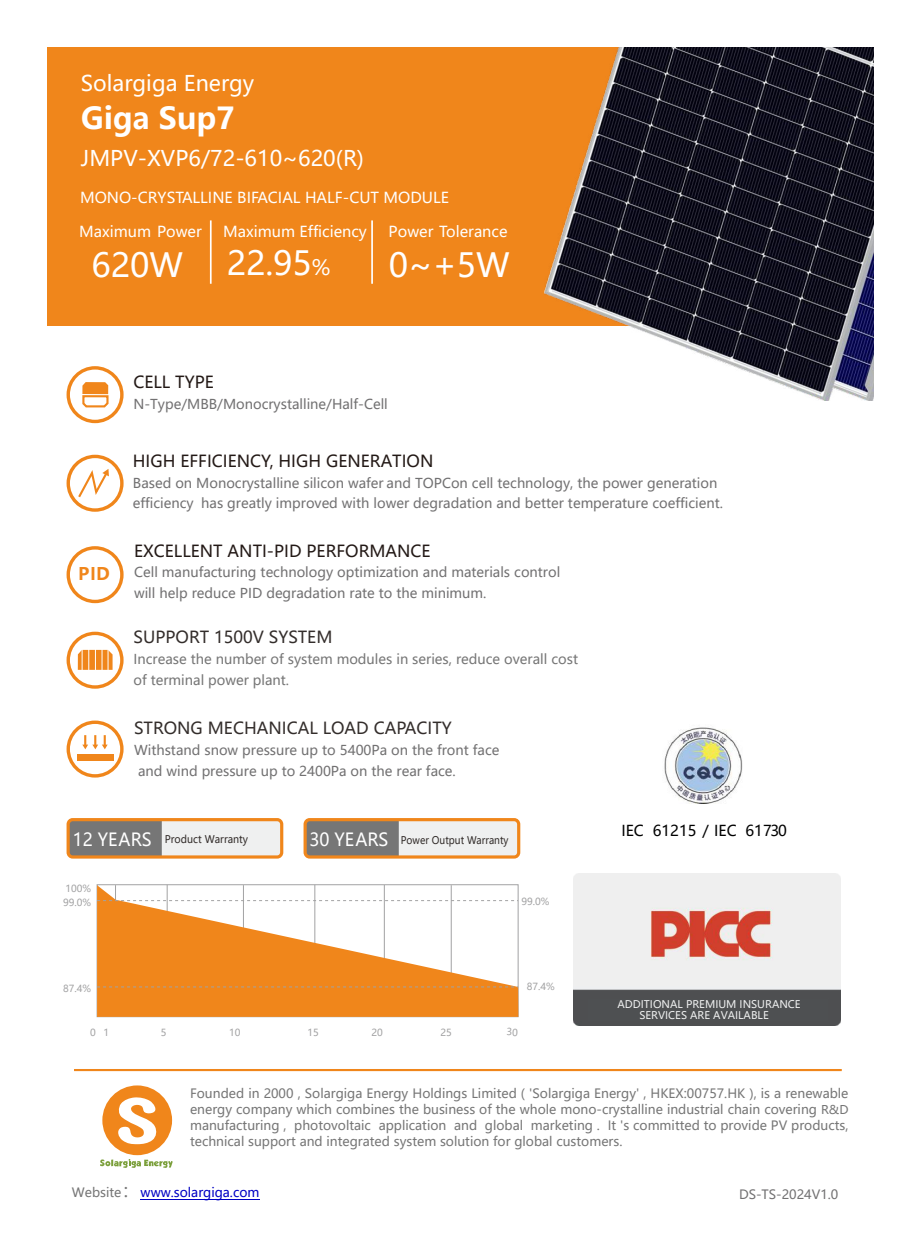
<style>
.page{position:relative;width:918px;height:1236px;background:#fff}
.page>*{position:absolute;margin:0;border:0;box-sizing:border-box;transform-origin:0 0}
.t1{font:33px "Microsoft Ya Hei";color:#fff}
.t2{font:700 30px "Microsoft Ya Hei";color:#fff}
.t3{font:21.45px "Microsoft Ya Hei";color:#fff}
.t4{font:18px "Microsoft Ya Hei";color:#fff;scale:.95 1}
.t5{font:700 17.4px "Microsoft Ya Hei";color:#f0861b}
.t6{font:16.5px "Microsoft Ya Hei";color:#231916}
.t7{font:16.5px "Microsoft Ya Hei";color:#332d2b}
.t8{font:15px "Microsoft Ya Hei";color:#fff}
.t9{font:15px "Microsoft Ya Hei";color:#000}
.t10{font:13.5px/19.6px "Microsoft Ya Hei";color:#727172}
.t11{font:13.5px "Microsoft Ya Hei";color:#767676}
.t12{font:12.75px/16px "Microsoft Ya Hei";color:#767676;text-align:justify}
.t13{font:12.75px "Microsoft Ya Hei";color:#0000c4}
.t14{font:12.75px "Microsoft Ya Hei";color:#727172}
.t15{font:10.5px/11.6px "Microsoft Ya Hei";color:#eff0f0}
.t16{font:10.5px "Microsoft Ya Hei";color:#332d2b;scale:.9 1}
.t17{font:10.5px "Microsoft Ya Hei";color:#332d2b;scale:.94 1}
.t18{font:9.75px/14px "Microsoft Ya Hei";color:#a2a2a3}
.s1{font-size:21px}
.s2{font-size:18px;color:#fff}
.s3{font-size:12px}
.s4{color:#767676}
.s5{font-size:18px;color:#767676}
</style>
<div class="page">
<div style="left:47px;top:48px;width:825px;height:278px;background:#f0861b"></div>
<hr style="left:210px;top:220px;width:2px;height:64px;background:#fff">
<div style="left:67px;top:366px;width:57px;height:57px;border:3px solid #f0861b;border-radius:50%"></div>
<svg style="left:82px;top:382px;width:27px;height:26px"></svg>
<div style="left:67px;top:455px;width:57px;height:57px;border:3px solid #f0861b;border-radius:50%"></div>
<svg style="left:76px;top:469px;width:33px;height:31px"></svg>
<div style="left:67px;top:632px;width:57px;height:57px;border:3px solid #f0861b;border-radius:50%"></div>
<svg style="left:78px;top:649px;width:35px;height:21px"></svg>
<div style="left:67px;top:546px;width:57px;height:57px;border:3px solid #f0861b;border-radius:50%"></div>
<div style="left:67px;top:721px;width:57px;height:57px;border:3px solid #f0861b;border-radius:50%"></div>
<div style="left:77px;top:754px;width:36px;height:7px;background:#f0861b"></div>
<svg style="left:82px;top:735px;width:26px;height:14px"></svg>
<hr style="left:371px;top:220px;width:2px;height:64px;background:#fff">
<hr style="left:74px;top:1069px;width:768px;height:2px;background:#f0861b">
<img style="left:573px;top:874px;width:267px;height:152px">
<div style="left:102px;top:1085px;width:70px;height:70px;background:#f0861b;border-radius:50%"></div>
<svg style="left:118px;top:1097px;width:39px;height:47px"></svg>
<svg style="left:100px;top:1159px;width:73px;height:9px"></svg>
<div style="left:68px;top:820px;width:214px;height:37px;background:#eff0f0;border-radius:5px"></div>
<div style="left:71px;top:822px;width:91px;height:33px;background:#767676"></div>
<div style="left:67px;top:818px;width:216px;height:41px;border:3px solid #f0861b;border-radius:5px"></div>
<div style="left:305px;top:820px;width:214px;height:37px;background:#eff0f0;border-radius:5px"></div>
<div style="left:308px;top:822px;width:91px;height:33px;background:#767676"></div>
<div style="left:304px;top:818px;width:216px;height:41px;border:3px solid #f0861b;border-radius:5px"></div>
<svg style="left:97px;top:885px;width:421px;height:132px;fill:#f0861b"></svg>
<svg style="left:97px;top:900px;width:421px;height:1px"></svg>
<svg style="left:97px;top:987px;width:421px;height:1px"></svg>
<img style="left:545px;top:47px;width:328px;height:354px">
<div style="left:587px;top:998px;width:242px;height:24px;background:#4e5052"></div>
<img style="left:664px;top:727px;width:79px;height:76px">
<hr style="left:140px;top:1199px;width:120px;height:1px;background:#0000c4">
<h3 class="t3" style="left:81px;top:68px;width:175px">Solargiga Energy</h3>
<h2 class="t2" style="left:81px;top:97px;width:156px">Giga Sup7</h2>
<h3 class="t3" style="left:81px;top:144px;width:285px">JMPV-XVP6/72-610~620(R)</h3>
<p class="t8" style="left:80px;top:187px;width:371px">MONO-CRYSTALLINE BIFACIAL HALF-CUT MODULE</p>
<p class="t8" style="left:79px;top:222px;width:124px">Maximum Power</p>
<p class="t8" style="left:223px;top:222px;width:145px">Maximum Efficiency</p>
<h1 class="t1" style="left:91px;top:243px;width:93px">620W</h1>
<h1 class="t1" style="left:227px;top:240px;width:105px">22.95<span class="s1">%</span></h1>
<p class="t8" style="left:389px;top:222px;width:120px">Power Tolerance</p>
<h1 class="t1" style="left:389px;top:243px;width:123px">0~+5W</h1>
<p class="t5" style="left:78px;top:562px;width:33px">PID</p>
<p class="t6" style="left:133px;top:371px;width:82px">CELL TYPE</p>
<p class="t10" style="left:133px;top:394px;width:256px">N-Type/MBB/Monocrystalline/Half-Cell</p>
<p class="t6" style="left:133px;top:450px;width:302px">HIGH EFFICIENCY, HIGH GENERATION</p>
<p class="t10" style="left:133px;top:473px;width:592px">Based on Monocrystalline silicon wafer and TOPCon cell technology, the power generation efficiency has greatly improved with lower degradation and better temperature coefficient.</p>
<p class="t6" style="left:134px;top:540px;width:298px">EXCELLENT ANTI-PID PERFORMANCE</p>
<p class="t10" style="left:134px;top:562px;width:428px;line-height:20.5px">Cell manufacturing technology optimization and materials control will help reduce PID degradation rate to the minimum.</p>
<p class="t7" style="left:134px;top:626px;width:200px">SUPPORT 1500V SYSTEM</p>
<p class="t11" style="left:134px;top:650px;width:446px">Increase the number of system modules in series, reduce overall cost</p>
<p class="t11" style="left:134px;top:671px;width:157px">of terminal power plant.</p>
<p class="t7" style="left:134px;top:717px;width:319px">STRONG MECHANICAL LOAD CAPACITY</p>
<p class="t10" style="left:134px;top:740px;width:367px;line-height:20.4px">Withstand snow pressure up to 5400Pa on the front face and wind pressure up to 2400Pa on the rear face.</p>
<h3 class="t4" style="left:73px;top:827px;width:23px">12</h3>
<p class="t17" style="left:98px;top:833px;width:161px"><span class="s2">YEARS</span> Product Warranty</p>
<p class="t16" style="left:309px;top:833px;width:223px"><span class="s2">30 YEARS</span> Power Output Warranty</p>
<p class="t18" style="left:63px;top:881px;width:30px">100%<br>99.0%</p>
<p class="t18" style="left:522px;top:894px;width:30px">99.0%</p>
<p class="t18" style="left:63px;top:981px;width:30px">87.4%</p>
<p class="t18" style="left:90px;top:1025px;width:21px">0 1</p>
<p class="t18" style="left:161px;top:1025px;width:7px">5</p>
<p class="t18" style="left:229px;top:1025px;width:13px">10</p>
<p class="t18" style="left:308px;top:1025px;width:13px">15</p>
<p class="t18" style="left:372px;top:1025px;width:13px">20</p>
<p class="t18" style="left:441px;top:1025px;width:13px">25</p>
<p class="t18" style="left:527px;top:980px;width:30px">87.4%</p>
<p class="t9" style="left:621px;top:821px;width:167px">IEC 61215 / IEC 61730</p>
<p class="t15" style="left:639px;top:998px;width:163px;text-indent:-22px">ADDITIONAL PREMIUM INSURANCE<br>SERVICES ARE AVAILABLE</p>
<p class="t12" style="left:190px;top:1085px;width:660px">Founded in 2000 , Solargiga Energy Holdings Limited ( 'Solargiga Energy' , HKEX:00757.HK ), is a renewable energy company which combines the business of the whole mono-crystalline industrial chain covering <span class="s3">R&amp;D </span>manufacturing , photovoltaic application and global marketing . It 's committed to provide PV products, technical support and integrated system solution for global customers.</p>
<p class="t13" style="left:72px;top:1184px;width:189px"><span class="s4">Website</span><span class="s5">：</span>www.solargiga.com</p>
<p class="t14" style="left:739px;top:1185px;width:101px">DS-TS-2024V1.0</p>
</div>
